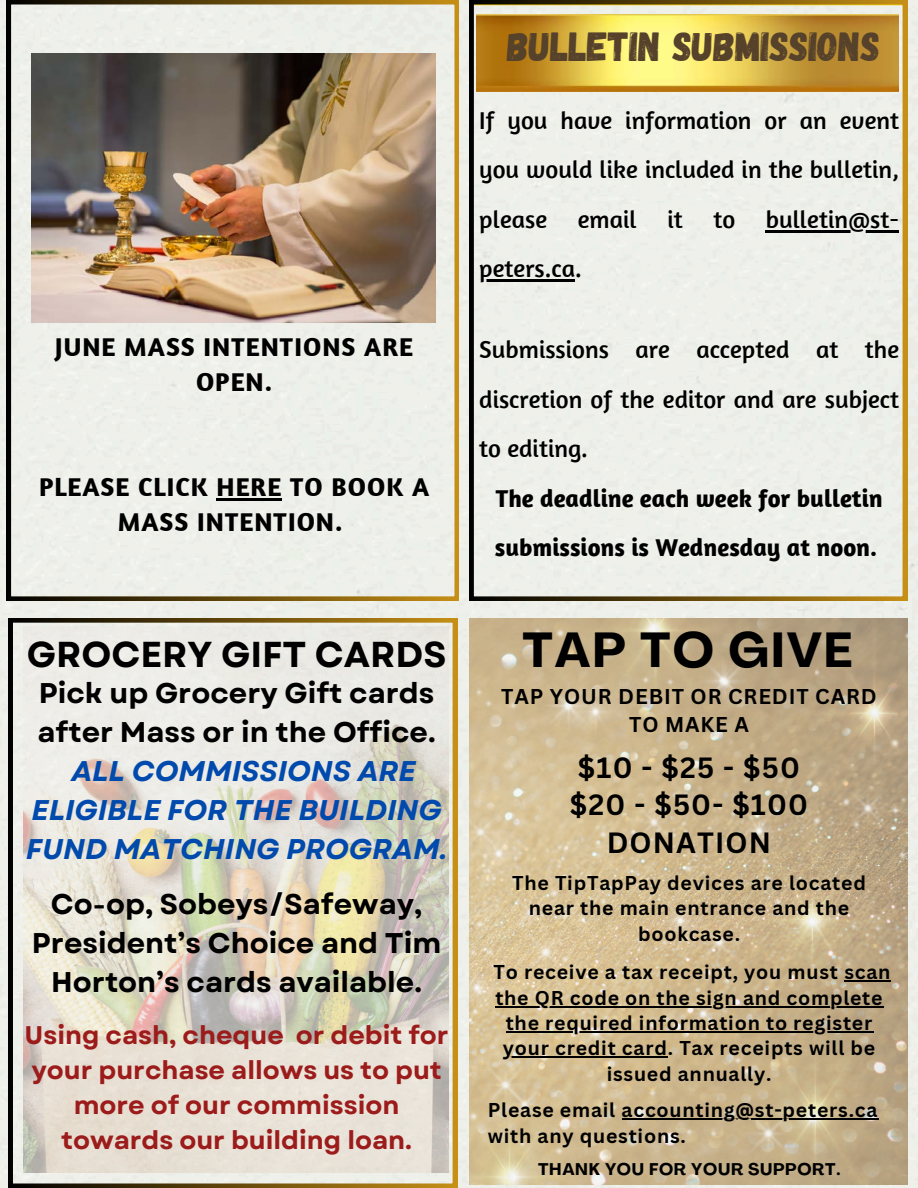
<style>
.page{position:relative;width:918px;height:1188px;background:#eff0eb}
.page>*{position:absolute;margin:0;border:0;box-sizing:border-box;transform-origin:0 0}
.t1{font:700 48.6px "Agrandir";letter-spacing:.04em;color:#000}
.t2{font:40.65px "Gagalin";color:#56422b}
.t3{font:700 36px "Garet";color:#000}
.t4{font:700 28.5px/39px "Garet";color:#000;text-align:center}
.t5{font:700 28.5px/37.2px "Canva Sans";letter-spacing:.04em;color:#000;text-align:center}
.t6{font:700 26.4px/34.5px "Amaranth";letter-spacing:.04em;color:#000;text-align:center}
.t7{font:700 25.5px "Garet";color:#9c1b1b}
.t8{font:24.9px/49.5px "Amaranth";color:#000;text-align:justify}
.t9{font:700 24.9px/49.5px "Amaranth";color:#000}
.t10{font:700 20.85px "Canva Sans";letter-spacing:.04em;color:#000}
.t11{font:700 19.5px/25.3px "Canva Sans";letter-spacing:.04em;color:#000;text-align:center}
.t12{font:700 16.65px "Agrandir";letter-spacing:.04em;color:#000}
.s1{font-style:italic;color:#004aad}
</style>
<div class="page">
<img style="left:469px;top:618px;width:438px;height:566px">
<svg style="left:8px;top:618px;width:449px;height:570px;background:#aca081"></svg>
<img style="left:23px;top:627px;width:425px;height:545px">
<svg style="left:7px;top:0;width:452px;height:601px;background:#e6e5dd"></svg>
<img style="left:32px;top:53px;width:403px;height:269px">
<hr style="left:217px;top:498px;width:65px;height:3px;background:#000">
<div style="left:469px;top:0;width:438px;height:601px;background:#f0f0eb"></div>
<img style="left:477px;top:15px;width:422px;height:77px">
<hr style="left:844px;top:980px;width:47px;height:2px;background:#000">
<hr style="left:495px;top:1006px;width:389px;height:1px;background:#000">
<hr style="left:506px;top:1031px;width:367px;height:2px;background:#000">
<hr style="left:503px;top:1056px;width:165px;height:2px;background:#000">
<hr style="left:622px;top:1118px;width:256px;height:2px;background:#000">
<hr style="left:766px;top:230px;width:133px;height:2px;background:#000">
<hr style="left:479px;top:280px;width:96px;height:2px;background:#000">
<p class="t6" style="left:55px;top:329px;width:359px">JUNE MASS INTENTIONS ARE<br>OPEN.</p>
<p class="t6" style="left:39px;top:469px;width:392px">PLEASE CLICK HERE TO BOOK A<br>MASS INTENTION.</p>
<h6 class="t3" style="left:27px;top:628px;width:421px">GROCERY GIFT CARDS</h6>
<h4 class="t4" style="left:31px;top:673px;width:412px">Pick up Grocery Gift cards after Mass or in the Office.<br><span class="s1">ALL COMMISSIONS ARE<br>ELIGIBLE FOR THE BUILDING</span></h4>
<h4 class="t4" style="left:26px;top:821px;width:423px;line-height:55.1px"><span class="s1">FUND MATCHING PROGRAM.<br></span>Co-op, Sobeys/Safeway,</h4>
<h4 class="t4" style="left:32px;top:923px;width:411px">President’s Choice and Tim<br>Horton’s cards available.</h4>
<h4 class="t7" style="left:25px;top:1016px;width:261px">Using cash, cheque</h4>
<p class="t7" style="left:296px;top:1016px;width:154px">or debit for</p>
<p class="t7" style="left:31px;top:1051px;width:412px">your purchase allows us to put</p>
<p class="t7" style="left:74px;top:1086px;width:327px">more of our commission</p>
<p class="t7" style="left:61px;top:1121px;width:352px">towards our building loan.</p>
<p class="t2" style="left:507px;top:20px;width:375px">BULLETIN SUBMISSIONS</p>
<h1 class="t8" style="left:479px;top:95px;width:421px">If you have information or an event you would like included in the bulletin, please email it to</h1>
<p class="t8" style="left:766px;top:194px;width:135px">bulletin@st-</p>
<p class="t8" style="left:479px;top:243px;width:104px">peters.ca.</p>
<p class="t8" style="left:479px;top:324px;width:421px">Submissions are accepted at the discretion of the editor and are subject to editing.</p>
<h4 class="t9" style="left:495px;top:473px;width:389px">The deadline each week for bulletin submissions is Wednesday at noon.</h4>
<p class="t1" style="left:522px;top:630px;width:332px">TAP TO GIVE</p>
<h2 class="t10" style="left:501px;top:682px;width:377px">TAP YOUR DEBIT OR CREDIT CARD</h2>
<p class="t10" style="left:629px;top:709px;width:121px">TO MAKE A</p>
<p class="t5" style="left:570px;top:749px;width:239px">$10 - $25 - $50 $20 - $50- $100<br>DONATION</p>
<p class="t11" style="left:512px;top:870px;width:355px">The TipTapPay devices are located near the main entrance and the bookcase.</p>
<p class="t11" style="left:493px;top:959px;width:399px">To receive a tax receipt, you must scan</p>
<p class="t11" style="left:495px;top:984px;width:389px">the QR code on the sign and complete</p>
<h3 class="t11" style="left:506px;top:1010px;width:368px">the required information to register</h3>
<h4 class="t11" style="left:503px;top:1035px;width:374px">your credit card. Tax receipts will be issued annually.</h4>
<h4 class="t11" style="left:488px;top:1097px;width:391px">Please email accounting@st-peters.ca</h4>
<h5 class="t11" style="left:488px;top:1123px;width:200px">with any questions.</h5>
<h5 class="t12" style="left:538px;top:1162px;width:304px">THANK YOU FOR YOUR SUPPORT.</h5>
</div>
